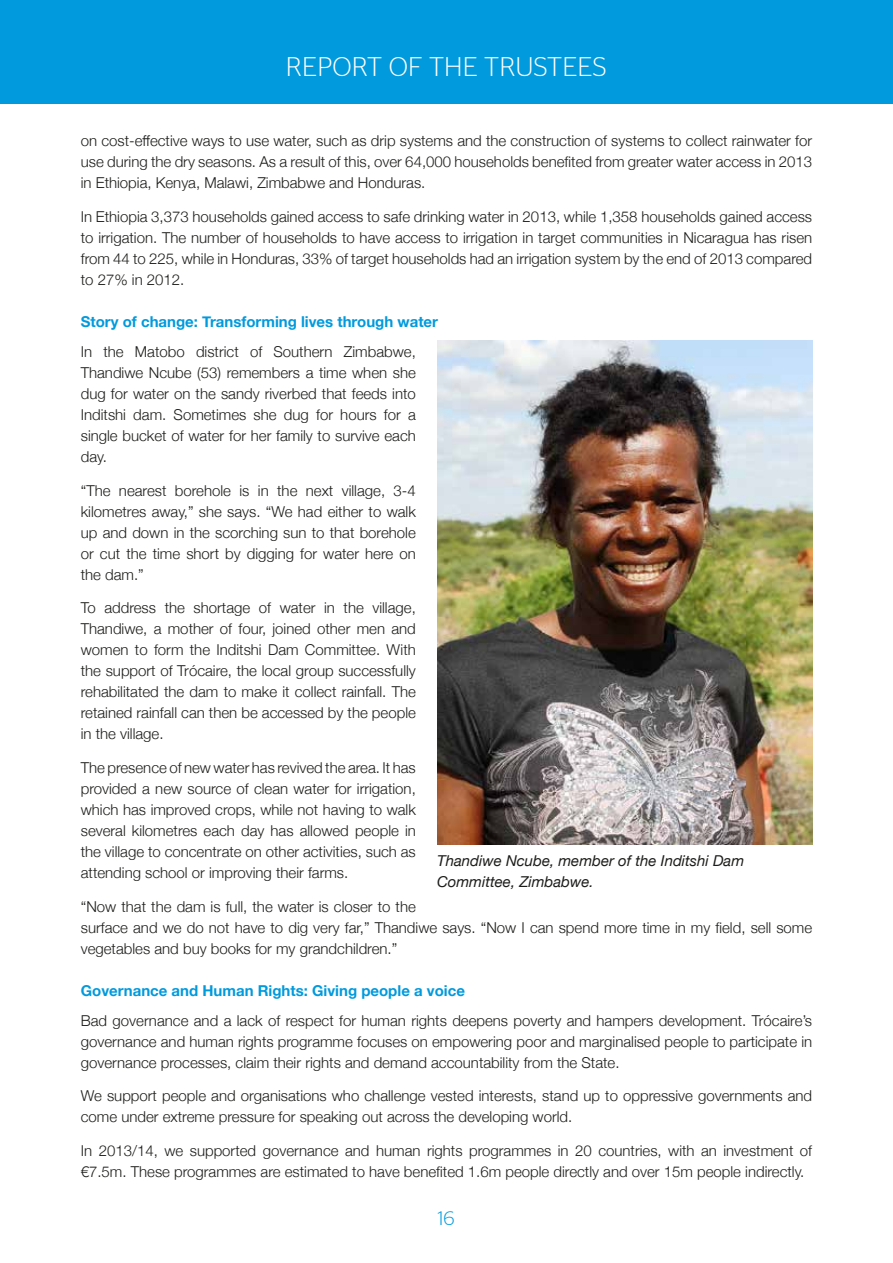
<style>
.page{position:relative;width:893px;height:1263px;background:#fff}
.page>*{position:absolute;margin:0;border:0;box-sizing:border-box;transform-origin:0 0}
.t1{font:300 27px "Stag Sans";letter-spacing:.01em;color:#fff}
.t2{font:300 19.5px "Stag Sans";color:#009add}
.t3{font:300 15px/21px "Helvetica Neue";color:#1d1d1b;text-align:justify}
.t4{font:700 15px "Helvetica Neue";color:#009add}
.t5{font:italic 15px/21px "Helvetica Neue";color:#1d1d1b}
</style>
<div class="page">
<div style="left:0;top:0;width:893px;height:104px;background:#009add"></div>
<img style="left:437px;top:341px;width:375px;height:504px">
<h1 class="t1" style="left:286px;top:51px;width:322px">REPORT OF THE TRUSTEES</h1>
<p class="t3" style="left:81px;top:130px;width:733px">on cost-effective ways to use water, such as drip systems and the construction of systems to collect rainwater for use during the dry seasons. As a result of this, over 64,000 households benefited from greater water access in 2013 in Ethiopia, Kenya, Malawi, Zimbabwe and Honduras.</p>
<p class="t3" style="left:81px;top:205px;width:733px">In Ethiopia 3,373 households gained access to safe drinking water in 2013, while 1,358 households gained access to irrigation. The number of households to have access to irrigation in target communities in Nicaragua has risen from 44 to 225, while in Honduras, 33% of target households had an irrigation system by the end of 2013 compared to 27% in 2012.</p>
<p class="t4" style="left:81px;top:310px;width:359px">Story of change: Transforming lives through water</p>
<p class="t3" style="left:81px;top:340px;width:337px">In the Matobo district of Southern Zimbabwe, Thandiwe Ncube (53) remembers a time when she dug for water on the sandy riverbed that feeds into Inditshi dam. Sometimes she dug for hours for a single bucket of water for her family to survive each day.</p>
<p class="t3" style="left:81px;top:479px;width:337px">“The nearest borehole is in the next village, 3-4 kilometres away,” she says. “We had either to walk up and down in the scorching sun to that borehole or cut the time short by digging for water here on the dam.”</p>
<p class="t3" style="left:81px;top:597px;width:337px">To address the shortage of water in the village, Thandiwe, a mother of four, joined other men and women to form the Inditshi Dam Committee. With the support of Trócaire, the local group successfully rehabilitated the dam to make it collect rainfall. The retained rainfall can then be accessed by the people in the village.</p>
<p class="t3" style="left:81px;top:756px;width:337px">The presence of new water has revived the area. It has provided a new source of clean water for irrigation, which has improved crops, while not having to walk several kilometres each day has allowed people in the village to concentrate on other activities, such as attending school or improving their farms.</p>
<p class="t3" style="left:81px;top:895px;width:733px;text-align:left">“Now that the dam is full, the water is closer to the<br>surface and we do not have to dig very far,” Thandiwe says. “Now I can spend more time in my field, sell some vegetables and buy books for my grandchildren.”</p>
<p class="t4" style="left:81px;top:979px;width:386px">Governance and Human Rights: Giving people a voice</p>
<p class="t3" style="left:81px;top:1009px;width:733px">Bad governance and a lack of respect for human rights deepens poverty and hampers development. Trócaire’s governance and human rights programme focuses on empowering poor and marginalised people to participate in governance processes, claim their rights and demand accountability from the State.</p>
<p class="t3" style="left:81px;top:1085px;width:733px">We support people and organisations who challenge vested interests, stand up to oppressive governments and come under extreme pressure for speaking out across the developing world.</p>
<p class="t3" style="left:81px;top:1139px;width:733px">In 2013/14, we supported governance and human rights programmes in 20 countries, with an investment of €7.5m. These programmes are estimated to have benefited 1.6m people directly and over 15m people indirectly.</p>
<p class="t5" style="left:437px;top:851px;width:309px">Thandiwe Ncube, member of the Inditshi Dam<br>Committee, Zimbabwe.</p>
<h2 class="t2" style="left:438px;top:1207px;width:18px">16</h2>
</div>
